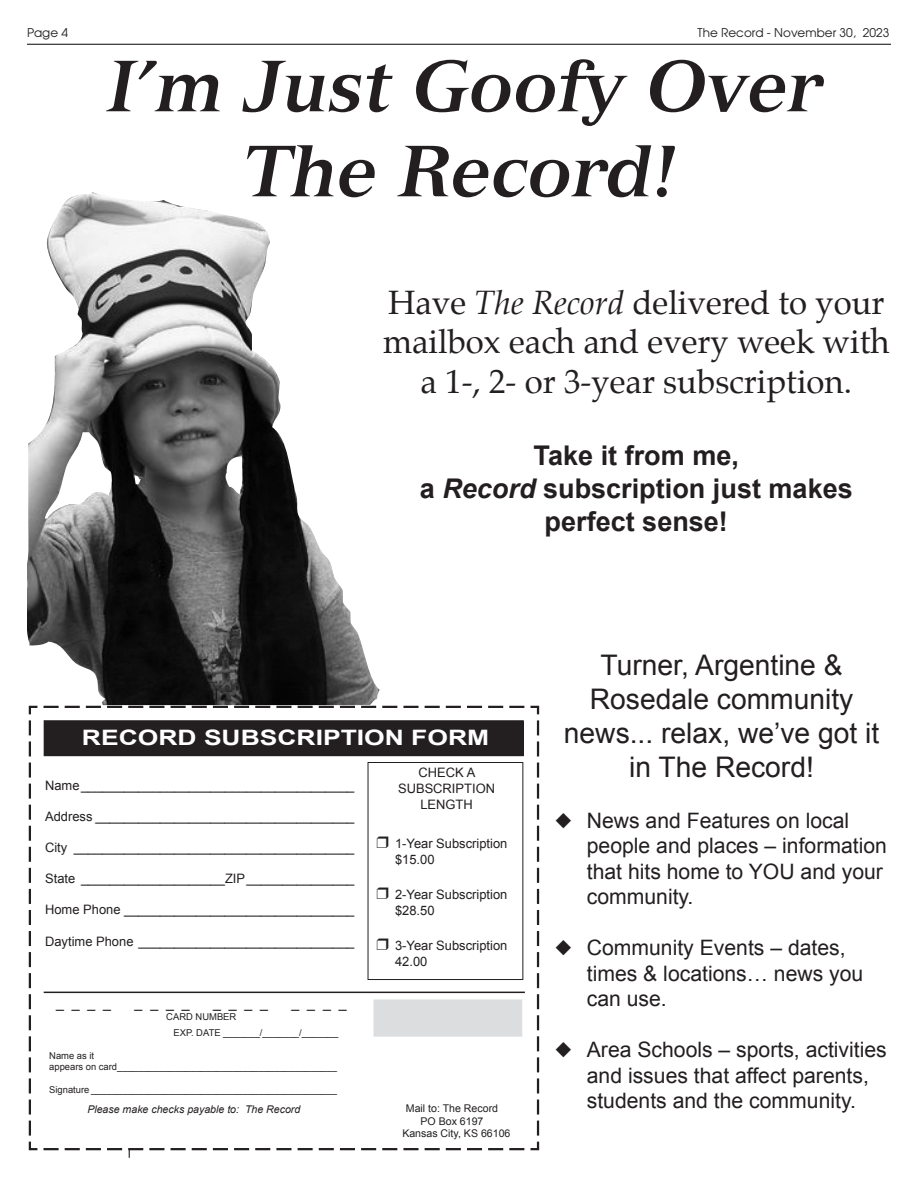
<style>
.page{position:relative;width:918px;height:1188px;background:#fff}
.page>*{position:absolute;margin:0;border:0;box-sizing:border-box;transform-origin:0 0}
.Body_Text_Indent_2{font:italic 700 70.8px/85.1px "Versailles";color:#231f20;text-align:center}
.t1{font:33px/39.8px "Palatino";color:#231f20;text-align:center}
.t2{font:28.35px/34px "Arial";color:#231f20;text-align:center}
.t3{font:700 27.15px "Arial";color:#231f20}
.t4{font:21.3px/25.5px "Arial";color:#231f20}
.t5{font:700 21.3px "Arial";color:#fff;scale:1.25 1}
.t6{font:14.1px "Arial";color:#231f20}
.t7{font:13.05px/15.6px "Arial";color:#231f20;text-align:center}
.t8{font:12px "Avant Garde";color:#231f20}
.t9{font:10.65px "Arial";color:#231f20}
.t10{font:italic 10.65px "Arial";color:#231f20}
.t11{font:9.45px "Arial";color:#231f20}
.s1{font-style:italic}
</style>
<div class="page">
<hr style="left:27px;top:44px;width:864px;height:1px;background:#231f20">
<hr style="left:129px;top:754px;width:1px;height:404px;background:#000">
<svg style="left:28px;top:705px;width:512px;height:446px"></svg>
<div style="left:374px;top:1000px;width:148px;height:36px;background:#dcdddf"></div>
<div style="left:44px;top:721px;width:479px;height:35px;background:#231f20"></div>
<div style="left:44px;top:720px;width:480px;height:36px;border:1px solid #231f20"></div>
<div style="left:368px;top:762px;width:155px;height:218px;border:1px solid #231f20"></div>
<hr style="left:44px;top:992px;width:481px;height:1px;background:#231f20">
<img style="left:27px;top:192px;width:353px;height:513px">
<p class="t8" style="left:27px;top:25px;width:43px">Page 4</p>
<p class="t8" style="left:698px;top:25px;width:193px">The Record - November 30, 2023</p>
<p class="Body_Text_Indent_2" style="left:107px;top:42px;width:716px">I’m Just Goofy Over<br>The Record!</p>
<p class="t1" style="left:383px;top:282px;width:508px">Have <span class="s1">The Record</span> delivered to your mailbox each and every week with a 1-, 2- or 3-year subscription.</p>
<p class="t3" style="left:534px;top:438px;width:207px">Take it from me,</p>
<p class="t3" style="left:420px;top:471px;width:434px">a <span class="s1">Record</span> subscription just makes</p>
<p class="t3" style="left:545px;top:503px;width:185px">perfect sense!</p>
<p class="t5" style="left:82px;top:723px;width:327px">RECORD SUBSCRIPTION FORM</p>
<p class="t7" style="left:398px;top:765px;width:99px">CHECK A<br>SUBSCRIPTION<br>LENGTH</p>
<p class="t7" style="left:377px;top:836px;width:132px">❒ 1-Year Subscription</p>
<p class="t7" style="left:395px;top:852px;width:41px">$15.00</p>
<p class="t7" style="left:377px;top:887px;width:132px">❒ 2-Year Subscription</p>
<p class="t7" style="left:395px;top:903px;width:41px">$28.50</p>
<p class="t7" style="left:377px;top:938px;width:132px">❒ 3-Year Subscription</p>
<p class="t7" style="left:395px;top:954px;width:34px">42.00</p>
<p class="t7" style="left:45px;top:777px;width:311px">Name______________________________________</p>
<p class="t7" style="left:45px;top:809px;width:311px">Address ____________________________________</p>
<p class="t7" style="left:45px;top:840px;width:311px">City _______________________________________</p>
<p class="t7" style="left:45px;top:871px;width:311px">State ____________________ZIP_______________</p>
<p class="t7" style="left:45px;top:902px;width:311px">Home Phone ________________________________</p>
<p class="t7" style="left:45px;top:933px;width:311px">Daytime Phone ______________________________</p>
<p class="t6" style="left:56px;top:994px;width:56px">_ _ _ _</p>
<p class="t6" style="left:135px;top:994px;width:56px">_ _ _ _</p>
<p class="t6" style="left:213px;top:994px;width:56px">_ _ _ _</p>
<p class="t6" style="left:292px;top:994px;width:56px">_ _ _ _</p>
<p class="t11" style="left:166px;top:1010px;width:72px">CARD NUMBER</p>
<p class="t11" style="left:173px;top:1027px;width:166px">EXP. DATE _______/_______/_______</p>
<p class="t11" style="left:49px;top:1050px;width:46px">Name as it</p>
<p class="t11" style="left:49px;top:1061px;width:289px">appears on card__________________________________________</p>
<p class="t11" style="left:49px;top:1084px;width:289px">Signature _______________________________________________</p>
<p class="t10" style="left:87px;top:1102px;width:214px">Please make checks payable to: The Record</p>
<p class="t9" style="left:406px;top:1101px;width:94px">Mail to: The Record</p>
<p class="t9" style="left:421px;top:1114px;width:64px">PO Box 6197</p>
<p class="t9" style="left:402px;top:1127px;width:110px">Kansas City, KS 66106</p>
<p class="t2" style="left:564px;top:648px;width:317px">Turner, Argentine &amp;<br>Rosedale community news... relax, we’ve got it in The Record!</p>
<p class="t4" style="left:587px;top:808px;width:302px;text-indent:-32px">◆ News and Features on local people and places – information that hits home to YOU and your community.</p>
<p class="t4" style="left:587px;top:935px;width:278px;text-indent:-32px">◆ Community Events – dates, times &amp; locations… news you can use.</p>
<p class="t4" style="left:587px;top:1037px;width:302px;text-indent:-32px">◆ Area Schools – sports, activities and issues that affect parents, students and the community.</p>
</div>
